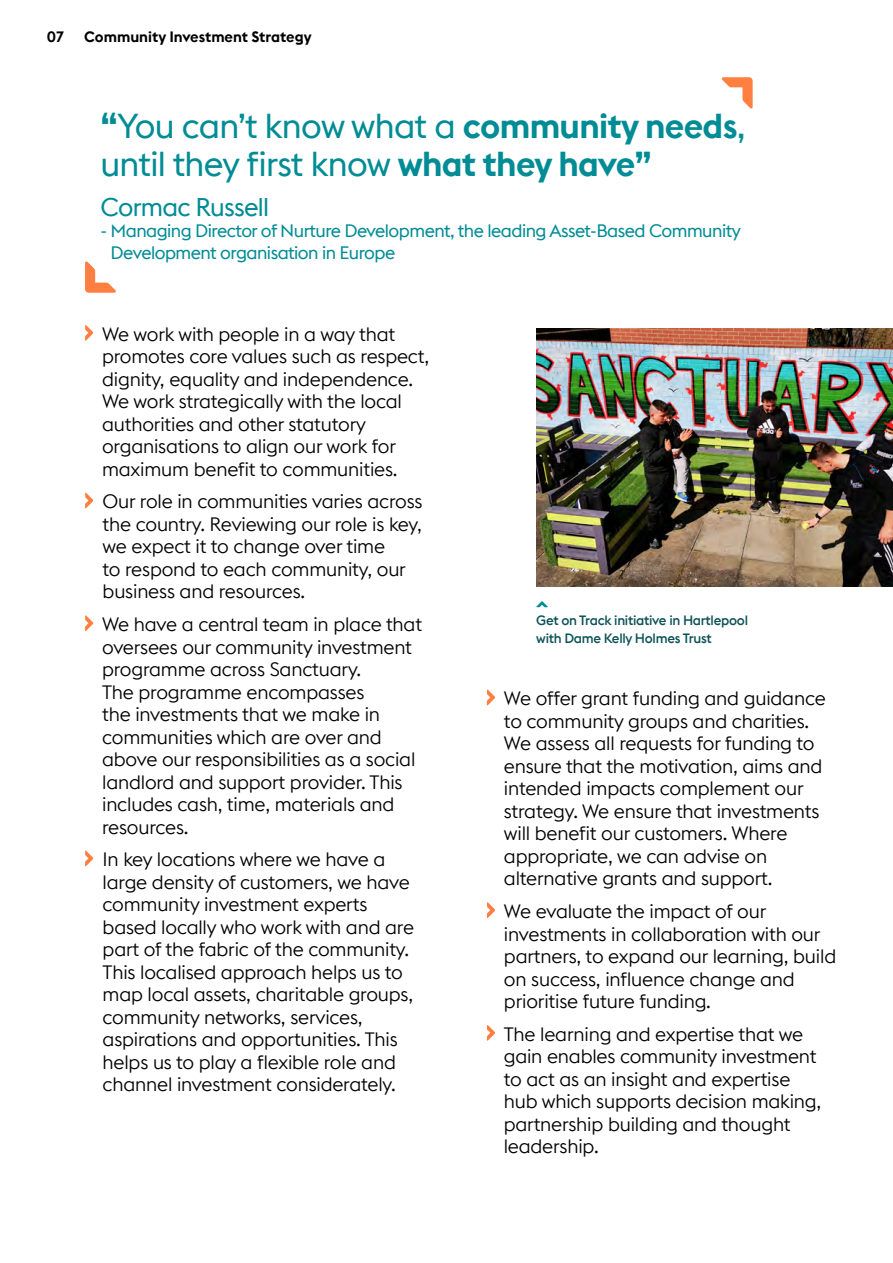
<style>
.page{position:relative;width:893px;height:1263px;background:#fff}
.page>*{position:absolute;margin:0;border:0;box-sizing:border-box;transform-origin:0 0}
.t1{font:34.5px/39px "Euclid Flex B";letter-spacing:-.02em;color:#008c95}
.t2{font:25.5px "Euclid Flex B";letter-spacing:-.03em;color:#008c95}
.t3{font:300 19.35px/22.5px "Euclid Flex B";letter-spacing:-.01em;color:#000}
.t4{font:18px/21.6px "Euclid Flex B";letter-spacing:-.03em;color:#008c95}
.t5{font:600 15px "Euclid Flex B";color:#000}
.t6{font:500 13.5px/18px "Euclid Flex B";letter-spacing:-.02em;color:#0d5257}
.s1{font-weight:600;font-size:36px}
.s2{font-weight:600}
</style>
<div class="page">
<svg style="left:85px;top:325px;width:8px;height:16px"></svg>
<svg style="left:85px;top:492px;width:8px;height:17px"></svg>
<svg style="left:85px;top:615px;width:8px;height:16px"></svg>
<svg style="left:85px;top:850px;width:8px;height:16px"></svg>
<svg style="left:487px;top:689px;width:8px;height:16px"></svg>
<svg style="left:487px;top:902px;width:8px;height:16px"></svg>
<svg style="left:487px;top:1025px;width:8px;height:16px"></svg>
<img style="left:536px;top:328px;width:357px;height:258px">
<svg style="left:536px;top:601px;width:12px;height:6px"></svg>
<svg style="left:85px;top:261px;width:31px;height:32px"></svg>
<svg style="left:721px;top:77px;width:32px;height:32px"></svg>
<p class="t5" style="left:47px;top:27px;width:19px">07</p>
<p class="t5" style="left:84px;top:27px;width:229px">Community Investment Strategy</p>
<h1 class="t1" style="left:100px;top:106px;width:647px"><span class="s1">“</span>You can’t know what a <span class="s2">community needs</span>, until they first know <span class="s2">what they have</span><span class="s1">”</span></h1>
<h2 class="t2" style="left:100px;top:192px;width:170px">Cormac Russell</h2>
<p class="t4" style="left:111px;top:220px;width:632px;text-indent:-10px">- Managing Director of Nurture Development, the leading Asset-Based Community<br>Development organisation in Europe</p>
<p class="t3" style="left:102px;top:323px;width:329px">We work with people in a way that promotes core values such as respect, dignity, equality and independence.<br>We work strategically with the local authorities and other statutory organisations to align our work for maximum benefit to communities.</p>
<p class="t3" style="left:103px;top:491px;width:321px">Our role in communities varies across the country. Reviewing our role is key, we expect it to change over time<br>to respond to each community, our business and resources.</p>
<p class="t3" style="left:102px;top:613px;width:321px">We have a central team in place that oversees our community investment programme across Sanctuary.<br>The programme encompasses<br>the investments that we make in communities which are over and above our responsibilities as a social landlord and support provider. This includes cash, time, materials and resources.</p>
<p class="t3" style="left:103px;top:849px;width:313px">In key locations where we have a large density of customers, we have community investment experts based locally who work with and are part of the fabric of the community.<br>This localised approach helps us to map local assets, charitable groups, community networks, services, aspirations and opportunities. This helps us to play a flexible role and channel investment considerately.</p>
<p class="t6" style="left:536px;top:611px;width:213px">Get on Track initiative in Hartlepool with Dame Kelly Holmes Trust</p>
<p class="t3" style="left:504px;top:688px;width:323px">We offer grant funding and guidance to community groups and charities.<br>We assess all requests for funding to ensure that the motivation, aims and intended impacts complement our strategy. We ensure that investments will benefit our customers. Where appropriate, we can advise on alternative grants and support.</p>
<p class="t3" style="left:504px;top:900px;width:334px">We evaluate the impact of our investments in collaboration with our partners, to expand our learning, build on success, influence change and prioritise future funding.</p>
<p class="t3" style="left:504px;top:1023px;width:319px">The learning and expertise that we gain enables community investment to act as an insight and expertise hub which supports decision making, partnership building and thought leadership.</p>
</div>
